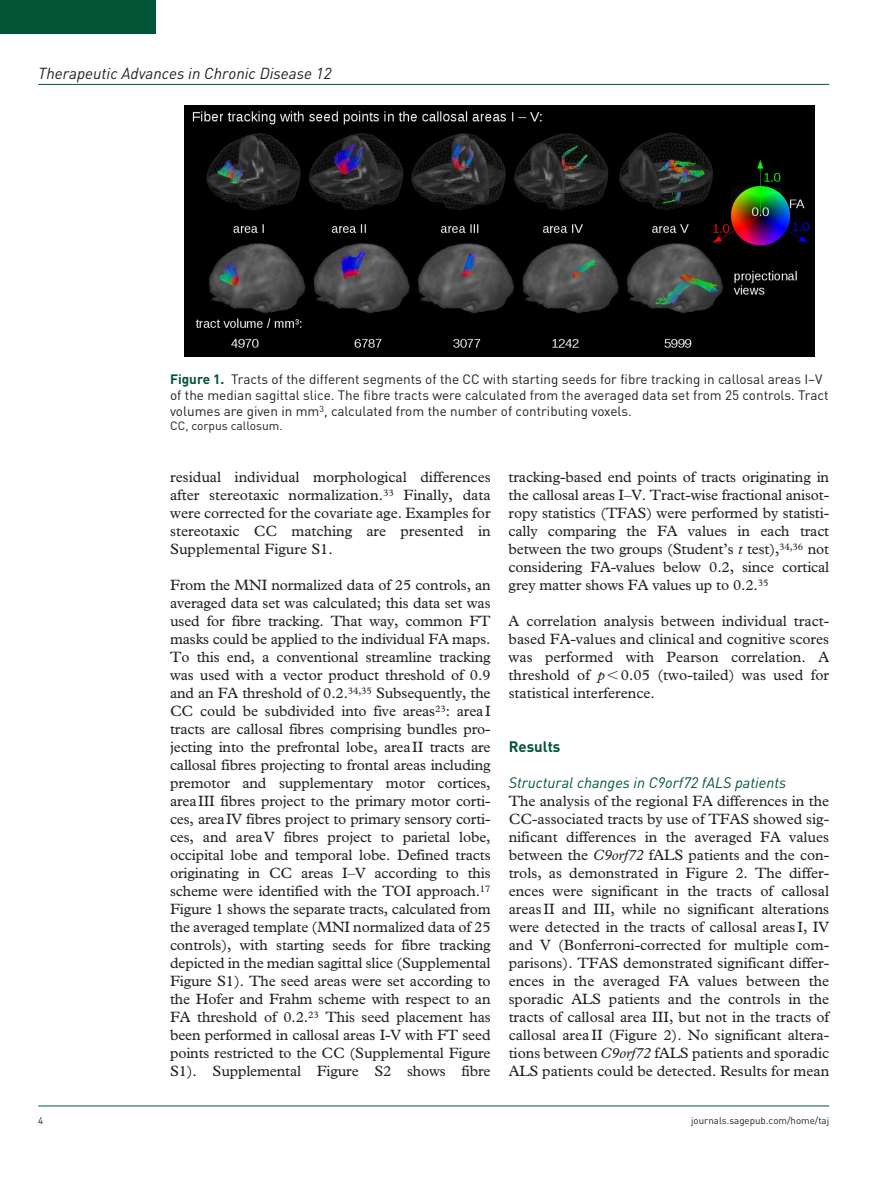
<style>
.page{position:relative;width:893px;height:1191px;background:#fff}
.page>*{position:absolute;margin:0;border:0;box-sizing:border-box;transform-origin:0 0}
.t1{font:italic 15.75px "DIN";color:#231f20}
.t2{font:15px/18px "Plantin Std";color:#231f20;text-align:justify}
.t3{font:italic 15px "DIN";color:#015436}
.t4{font:700 15px "DIN";color:#015436}
.t5{font:13.5px/15.8px "DIN";color:#231f20}
.t6{font:12px "DIN";color:#231f20}
.t7{font:9.75px "DIN";color:#231f20}
.s1{font-weight:700;color:#015436}
.s2{font-style:italic}
</style>
<div class="page">
<hr style="left:38px;top:84px;width:791px;height:1px;background:#015436">
<hr style="left:38px;top:1105px;width:791px;height:1px;background:#015436">
<div style="left:0;top:0;width:155px;height:34px;background:#015436"></div>
<img style="left:185px;top:106px;width:630px;height:250px">
<p class="t1" style="left:38px;top:63px;width:295px">Therapeutic Advances in Chronic Disease 12</p>
<p class="t5" style="left:170px;top:371px;width:660px"><span class="s1">Figure 1.</span> Tracts of the different segments of the CC with starting seeds for fibre tracking in callosal areas I–V of the median sagittal slice. The fibre tracts were calculated from the averaged data set from 25 controls. Tract volumes are given in mm<sup>3</sup>, calculated from the number of contributing voxels.</p>
<p class="t6" style="left:170px;top:418px;width:114px">CC, corpus callosum.</p>
<p class="t2" style="left:170px;top:468px;width:322px">residual individual morphological differences after stereotaxic normalization.<sup>33</sup> Finally, data were corrected for the covariate age. Examples for stereotaxic CC matching are presented in Supplemental Figure S1.</p>
<p class="t2" style="left:170px;top:576px;width:322px">From the MNI normalized data of 25 controls, an averaged data set was calculated; this data set was used for fibre tracking. That way, common FT masks could be applied to the individual FA maps.<br>To this end, a conventional streamline tracking was used with a vector product threshold of 0.9 and an FA threshold of 0.2.<sup>34,35</sup> Subsequently, the CC could be subdivided into five areas<sup>23</sup>: areaI tracts are callosal fibres comprising bundles pro&shy;jecting into the prefrontal lobe, areaII tracts are callosal fibres projecting to frontal areas including premotor and supplementary motor cortices, areaIII fibres project to the primary motor corti&shy;ces, areaIV fibres project to primary sensory corti&shy;ces, and areaV fibres project to parietal lobe, occipital lobe and temporal lobe. Defined tracts originating in CC areas I–V according to this scheme were identified with the TOI approach.<sup>17<br></sup>Figure 1 shows the separate tracts, calculated from the averaged template (MNI normalized data of 25 controls), with starting seeds for fibre tracking depicted in the median sagittal slice (Supplemental Figure S1). The seed areas were set according to the Hofer and Frahm scheme with respect to an FA threshold of 0.2.<sup>23</sup> This seed placement has been performed in callosal areas I-V with FT seed points restricted to the CC (Supplemental Figure S1). Supplemental Figure S2 shows fibre</p>
<p class="t2" style="left:509px;top:468px;width:322px">tracking-based end points of tracts originating in the callosal areas I–V. Tract-wise fractional anisot&shy;ropy statistics (TFAS) were performed by statisti&shy;cally comparing the FA values in each tract between the two groups (Student’s <span class="s2">t</span> test),<sup>34,36</sup> not considering FA-values below 0.2, since cortical grey matter shows FA values up to 0.2.<sup>35</sup></p>
<p class="t2" style="left:509px;top:612px;width:322px">A correlation analysis between individual tract&shy;based FA-values and clinical and cognitive scores was performed with Pearson correlation. A threshold of <span class="s2">p</span> 0.05 (two-tailed) was used for statistical interference.</p>
<p class="t4" style="left:509px;top:736px;width:53px">Results</p>
<p class="t3" style="left:509px;top:773px;width:279px">Structural changes in C9orf72 fALS patients</p>
<p class="t2" style="left:509px;top:792px;width:322px">The analysis of the regional FA differences in the CC-associated tracts by use of TFAS showed sig&shy;nificant differences in the averaged FA values between the <span class="s2">C9orf72</span> fALS patients and the con&shy;trols, as demonstrated in Figure 2. The differ&shy;ences were significant in the tracts of callosal areasII and III, while no significant alterations were detected in the tracts of callosal areasI, IV and V (Bonferroni-corrected for multiple com&shy;parisons). TFAS demonstrated significant differ&shy;ences in the averaged FA values between the sporadic ALS patients and the controls in the tracts of callosal area III, but not in the tracts of callosal area II (Figure 2). No significant altera&shy;tions between <span class="s2">C9orf72</span> fALS patients and sporadic ALS patients could be detected. Results for mean</p>
<p class="t7" style="left:38px;top:1114px;width:7px">4</p>
<p class="t7" style="left:691px;top:1114px;width:140px">journals.sagepub.com/home/taj</p>
</div>
